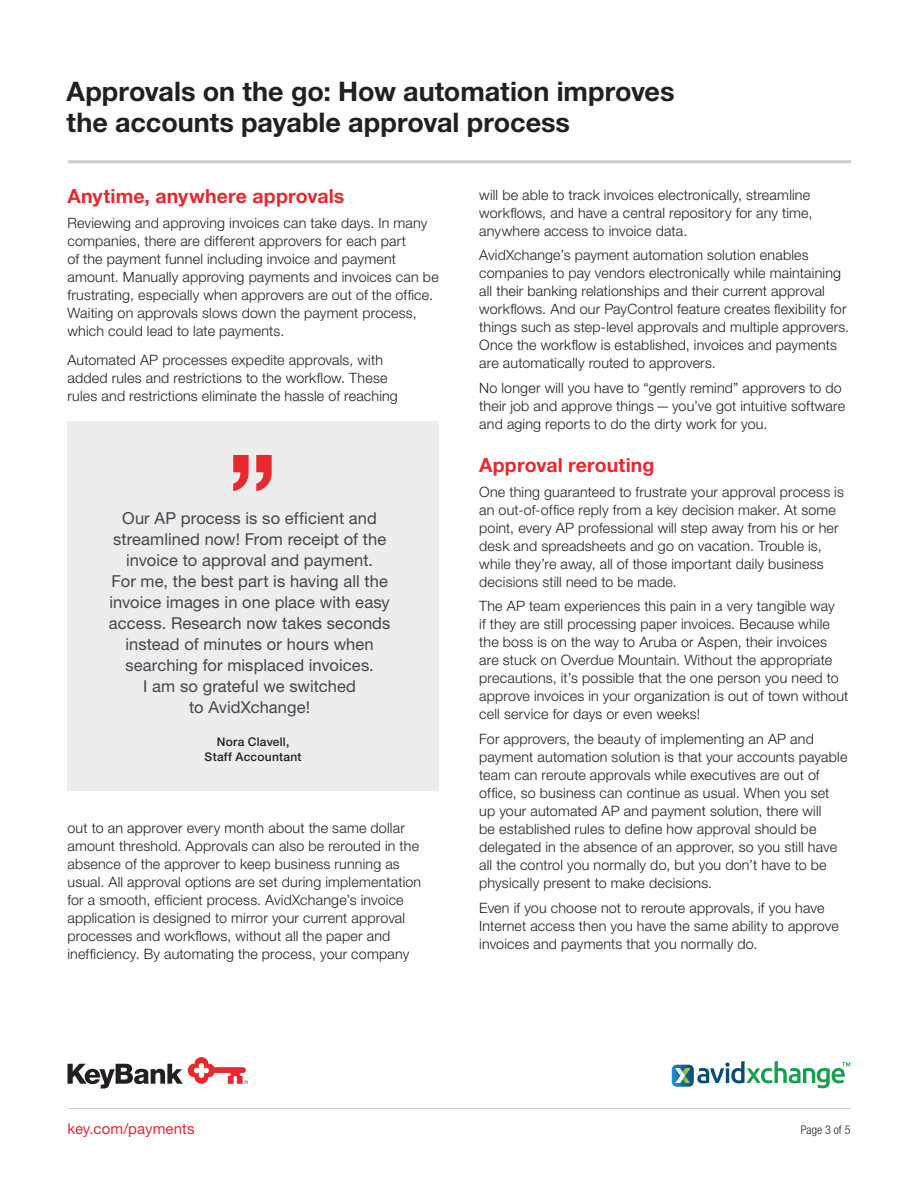
<style>
.page{position:relative;width:918px;height:1188px;background:#fff}
.page>*{position:absolute;margin:0;border:0;box-sizing:border-box;transform-origin:0 0}
.t1{font:700 27px/31.5px "Helvetica Neue LT Std";color:#231f20}
.t2{font:700 19.5px "Helvetica Neue LT Std";letter-spacing:.005em;color:#e9282d}
.t3{font:16.5px/21px "Helvetica Neue LT Std";letter-spacing:.005em;color:#41464e;text-align:center}
.t4{font:15px "Helvetica Neue LT Std";letter-spacing:.005em;color:#e9282d}
.t5{font:300 14.25px/18px "Helvetica Neue LT Std";letter-spacing:.015em;color:#231f20}
.t6{font:500 12px/15px "Helvetica Neue LT Std";letter-spacing:.02em;color:#231f20;text-align:center}
.t7{font:300 condensed 12px "Helvetica Neue LT Std";letter-spacing:.005em;color:#231f20}
</style>
<div class="page">
<div style="left:68px;top:422px;width:371px;height:369px;background:#ecedec"></div>
<svg style="left:233px;top:455px;width:39px;height:36px"></svg>
<hr style="left:68px;top:1108px;width:782px;height:1px;background:#cecdcc">
<svg style="left:68px;top:1057px;width:180px;height:32px"></svg>
<svg style="left:672px;top:1061px;width:178px;height:27px"></svg>
<hr style="left:68px;top:160px;width:783px;height:3px;background:#cecdcc">
<h1 class="t1" style="left:67px;top:75px;width:609px">Approvals on the go: How automation improves the accounts payable approval process</h1>
<h2 class="t2" style="left:68px;top:184px;width:278px">Anytime, anywhere approvals</h2>
<p class="t5" style="left:68px;top:214px;width:373px">Reviewing and approving invoices can take days. In many companies, there are different approvers for each part<br>of the payment funnel including invoice and payment amount. Manually approving payments and invoices can be frustrating, especially when approvers are out of the office.<br>Waiting on approvals slows down the payment process, which could lead to late payments.</p>
<p class="t5" style="left:68px;top:350px;width:332px">Automated AP processes expedite approvals, with added rules and restrictions to the workflow. These rules and restrictions eliminate the hassle of reaching</p>
<p class="t3" style="left:109px;top:508px;width:283px">Our AP process is so efficient and streamlined now! From receipt of the invoice to approval and payment.<br>For me, the best part is having all the invoice images in one place with easy access. Research now takes seconds instead of minutes or hours when searching for misplaced invoices.<br>I am so grateful we switched<br>to AvidXchange!</p>
<p class="t6" style="left:205px;top:734px;width:98px">Nora Clavell,<br>Staff Accountant</p>
<p class="t5" style="left:68px;top:818px;width:355px">out to an approver every month about the same dollar amount threshold. Approvals can also be rerouted in the absence of the approver to keep business running as usual. All approval options are set during implementation for a smooth, efficient process. AvidXchange’s invoice application is designed to mirror your current approval processes and workflows, without all the paper and inefficiency. By automating the process, your company</p>
<p class="t5" style="left:479px;top:185px;width:335px">will be able to track invoices electronically, streamline workflows, and have a central repository for any time, anywhere access to invoice data.</p>
<p class="t5" style="left:479px;top:246px;width:371px">AvidXchange’s payment automation solution enables companies to pay vendors electronically while maintaining all their banking relationships and their current approval workflows. And our PayControl feature creates flexibility for things such as step-level approvals and multiple approvers.<br>Once the workflow is established, invoices and payments are automatically routed to approvers.</p>
<p class="t5" style="left:479px;top:379px;width:367px">No longer will you have to “gently remind” approvers to do their job and approve things—you’ve got intuitive software and aging reports to do the dirty work for you.</p>
<h2 class="t2" style="left:479px;top:453px;width:177px">Approval rerouting</h2>
<p class="t5" style="left:479px;top:482px;width:366px">One thing guaranteed to frustrate your approval process is an out-of-office reply from a key decision maker. At some point, every AP professional will step away from his or her desk and spreadsheets and go on vacation. Trouble is, while they’re away, all of those important daily business decisions still need to be made.</p>
<p class="t5" style="left:479px;top:597px;width:371px">The AP team experiences this pain in a very tangible way<br>if they are still processing paper invoices. Because while the boss is on the way to Aruba or Aspen, their invoices are stuck on Overdue Mountain. Without the appropriate precautions, it’s possible that the one person you need to approve invoices in your organization is out of town without cell service for days or even weeks!</p>
<p class="t5" style="left:479px;top:730px;width:370px">For approvers, the beauty of implementing an AP and payment automation solution is that your accounts payable team can reroute approvals while executives are out of office, so business can continue as usual. When you set up your automated AP and payment solution, there will<br>be established rules to define how approval should be delegated in the absence of an approver, so you still have all the control you normally do, but you don’t have to be physically present to make decisions.</p>
<p class="t5" style="left:479px;top:899px;width:361px">Even if you choose not to reroute approvals, if you have<br>Internet access then you have the same ability to approve invoices and payments that you normally do.</p>
<p class="t4" style="left:68px;top:1120px;width:129px">key.com/payments</p>
<p class="t7" style="left:801px;top:1123px;width:51px">Page 3 of 5</p>
</div>
